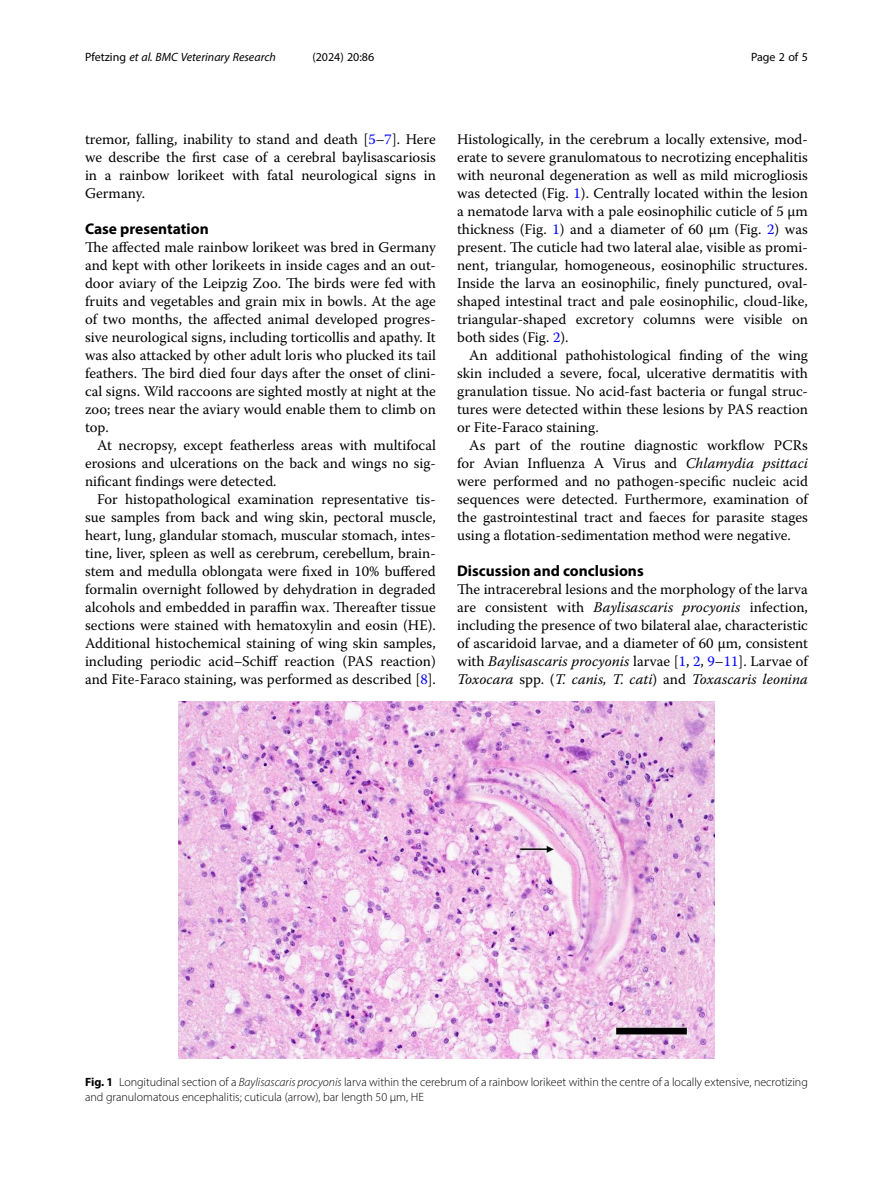
<style>
.page{position:relative;width:893px;height:1191px;background:#fff}
.page>*{position:absolute;margin:0;border:0;box-sizing:border-box;transform-origin:0 0}
.Head_1{font:700 15.45px "Myriad Pro";color:#000}
.Body_Text_Indent{font:14.7px/18px "Warnock Pro";color:#000;text-align:justify}
.Body_Text{font:14.7px/18px "Warnock Pro";color:#000;text-align:justify}
.Figure_Caption{font:300 12px/15px "Myriad Pro";color:#000}
.t1{font:italic 12px "Myriad Pro";color:#000}
.t2{font:12px "Myriad Pro";color:#000}
.s1{font-style:normal}
.s2{color:#00f}
.s3{font-style:italic}
.s4{font-weight:700}
</style>
<div class="page">
<img style="left:178px;top:701px;width:536px;height:358px">
<p class="t1" style="left:85px;top:50px;width:192px"><span class="s1">Pfetzing</span> et al. BMC Veterinary Research</p>
<p class="t2" style="left:312px;top:50px;width:63px">(2024) 20:86</p>
<p class="t2" style="left:751px;top:50px;width:58px">Page 2 of 5</p>
<p class="Body_Text" style="left:85px;top:130px;width:352px">tremor, falling, inability to stand and death [<span class="s2">5</span>–<span class="s2">7</span>]. Here we describe the first case of a cerebral baylisascariosis in a rainbow lorikeet with fatal neurological signs in Germany.</p>
<p class="Head_1" style="left:85px;top:219px;width:125px">Case presentation</p>
<p class="Body_Text" style="left:85px;top:238px;width:352px">The affected male rainbow lorikeet was bred in Germany and kept with other lorikeets in inside cages and an out&shy;door aviary of the Leipzig Zoo. The birds were fed with fruits and vegetables and grain mix in bowls. At the age of two months, the affected animal developed progres&shy;sive neurological signs, including torticollis and apathy. It was also attacked by other adult loris who plucked its tail feathers. The bird died four days after the onset of clini&shy;cal signs. Wild raccoons are sighted mostly at night at the zoo; trees near the aviary would enable them to climb on top.</p>
<p class="Body_Text_Indent" style="left:85px;top:436px;width:352px;text-indent:12px">At necropsy, except featherless areas with multifocal erosions and ulcerations on the back and wings no sig&shy;nificant findings were detected.</p>
<p class="Body_Text_Indent" style="left:85px;top:490px;width:352px;text-indent:12px">For histopathological examination representative tis&shy;sue samples from back and wing skin, pectoral muscle, heart, lung, glandular stomach, muscular stomach, intes&shy;tine, liver, spleen as well as cerebrum, cerebellum, brain&shy;stem and medulla oblongata were fixed in 10% buffered formalin overnight followed by dehydration in degraded alcohols and embedded in paraffin wax. Thereafter tissue sections were stained with hematoxylin and eosin (HE).<br>Additional histochemical staining of wing skin samples, including periodic acid–Schiff reaction (PAS reaction) and Fite-Faraco staining, was performed as described [<span class="s2">8</span>].</p>
<p class="Body_Text_Indent" style="left:457px;top:130px;width:352px">Histologically, in the cerebrum a locally extensive, mod&shy;erate to severe granulomatous to necrotizing encephalitis with neuronal degeneration as well as mild microgliosis was detected (Fig. <span class="s2">1</span>). Centrally located within the lesion a nematode larva with a pale eosinophilic cuticle of 5 μm thickness (Fig. <span class="s2">1</span>) and a diameter of 60 μm (Fig. <span class="s2">2</span>) was present. The cuticle had two lateral alae, visible as promi&shy;nent, triangular, homogeneous, eosinophilic structures.<br>Inside the larva an eosinophilic, finely punctured, oval&shy;shaped intestinal tract and pale eosinophilic, cloud-like, triangular-shaped excretory columns were visible on both sides (Fig. <span class="s2">2</span>).</p>
<p class="Body_Text_Indent" style="left:457px;top:346px;width:352px;text-indent:12px">An additional pathohistological finding of the wing skin included a severe, focal, ulcerative dermatitis with granulation tissue. No acid-fast bacteria or fungal struc&shy;tures were detected within these lesions by PAS reaction or Fite-Faraco staining.</p>
<p class="Body_Text_Indent" style="left:457px;top:436px;width:352px;text-indent:12px">As part of the routine diagnostic workflow PCRs for Avian Influenza A Virus and <span class="s3">Chlamydia psittaci </span>were performed and no pathogen-specific nucleic acid sequences were detected. Furthermore, examination of the gastrointestinal tract and faeces for parasite stages using a flotation-sedimentation method were negative.</p>
<p class="Head_1" style="left:457px;top:561px;width:188px">Discussion and conclusions</p>
<p class="Body_Text" style="left:457px;top:580px;width:352px">The intracerebral lesions and the morphology of the larva are consistent with <span class="s3">Baylisascaris procyonis</span> infection, including the presence of two bilateral alae, characteristic of ascaridoid larvae, and a diameter of 60 μm, consistent with <span class="s3">Baylisascaris procyonis</span> larvae [<span class="s2">1</span>, <span class="s2">2</span>, <span class="s2">9</span>–<span class="s2">11</span>]. Larvae of <span class="s3">Toxocara</span> spp. (<span class="s3">T. canis, T. cati</span>) and <span class="s3">Toxascaris leonina</span></p>
<p class="Figure_Caption" style="left:85px;top:1074px;width:724px"><span class="s4">Fig. 1</span> Longitudinal section of a <span class="s3">Baylisascaris procyonis</span> larva within the cerebrum of a rainbow lorikeet within the centre of a locally extensive, necrotizing and granulomatous encephalitis; cuticula (arrow), bar length 50 μm, HE</p>
</div>
